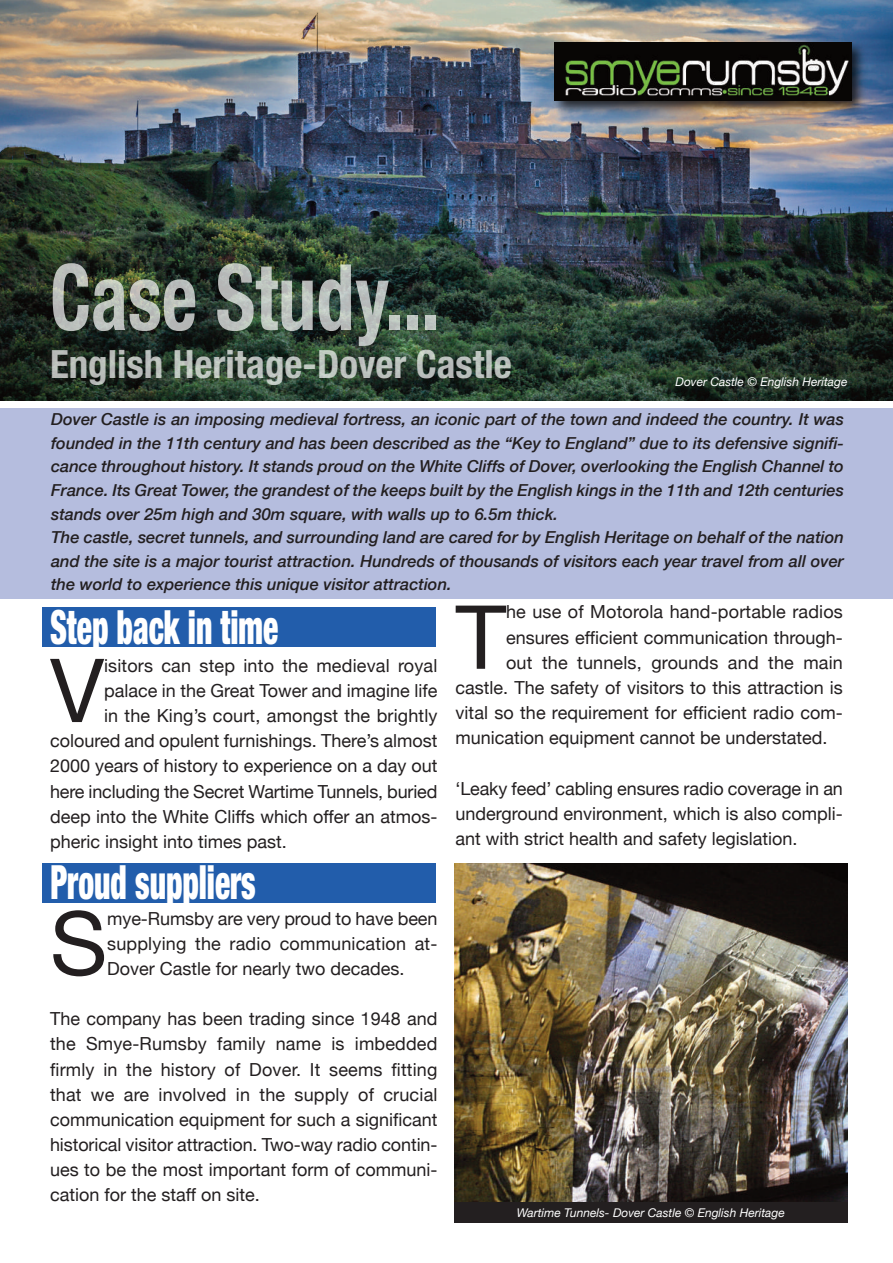
<style>
.page{position:relative;width:893px;height:1263px;background:#fff}
.page>*{position:absolute;margin:0;border:0;box-sizing:border-box;transform-origin:0 0}
.t1{font:700 condensed 91.8px "Helvetica Neue";color:rgb(255 255 255/.7);scale:.83 1}
.t2{font:88.5px "Helvetica Neue";color:#231f20}
.t3{font:900 condensed 47.25px "Helvetica Neue";color:#fff;scale:.67 1}
.t4{font:700 condensed 39px "Helvetica Neue";color:rgb(255 255 255/.7)}
.t5{font:18px/25.2px "Helvetica Neue";color:#231f20;text-align:justify}
.t6{font:italic 500 16.5px/23.5px "Helvetica Neue";color:#231f20}
.t7{font:italic 12px "Helvetica Neue";color:#fff}
</style>
<div class="page">
<img style="left:0;top:0;width:893px;height:400px">
<div style="left:0;top:409px;width:893px;height:190px;background:#b5bdde"></div>
<img style="left:548px;top:36px;width:323px;height:84px">
<img style="left:555px;top:43px;width:296px;height:58px">
<div style="left:43px;top:607px;width:393px;height:40px;background:#225dab"></div>
<div style="left:43px;top:863px;width:393px;height:40px;background:#225dab"></div>
<img style="left:454px;top:863px;width:393px;height:339px">
<div style="left:454px;top:1202px;width:393px;height:21px;background:#231f20"></div>
<h1 class="t1" style="left:50px;top:221px;width:471px">Case Study...</h1>
<h3 class="t4" style="left:50px;top:332px;width:463px">English Heritage-Dover Castle</h3>
<p class="t7" style="left:676px;top:375px;width:173px">Dover Castle © English Heritage</p>
<p class="t6" style="left:51px;top:407px;width:794px">Dover Castle is an imposing medieval fortress, an iconic part of the town and indeed the country. It was founded in the 11th century and has been described as the “Key to England” due to its defensive signifi&shy;cance throughout history. It stands proud on the White Cliffs of Dover, overlooking the English Channel to France. Its Great Tower, the grandest of the keeps built by the English kings in the 11th and 12th centuries stands over 25m high and 30m square, with walls up to 6.5m thick.<br>The castle, secret tunnels, and surrounding land are cared for by English Heritage on behalf of the nation and the site is a major tourist attraction. Hundreds of thousands of visitors each year travel from all over the world to experience this unique visitor attraction.</p>
<h3 class="t3" style="left:50px;top:588px;width:342px">Step back in time</h3>
<h2 class="t2" style="left:50px;top:638px;width:56px">V</h2>
<p class="t5" style="left:104px;top:652px;width:335px">isitors can step into the medieval royal</p>
<p class="t5" style="left:104px;top:678px;width:335px">palace in the Great Tower and imagine life</p>
<p class="t5" style="left:104px;top:703px;width:335px">in the King’s court, amongst the brightly</p>
<p class="t5" style="left:50px;top:728px;width:389px">coloured and opulent furnishings. There’s almost</p>
<p class="t5" style="left:50px;top:753px;width:389px">2000 years of history to experience on a day out</p>
<p class="t5" style="left:50px;top:778px;width:389px">here including the Secret Wartime Tunnels, buried</p>
<p class="t5" style="left:50px;top:803px;width:389px">deep into the White Cliffs which offer an atmos-</p>
<p class="t5" style="left:50px;top:829px;width:238px">pheric insight into times past.</p>
<h3 class="t3" style="left:50px;top:843px;width:308px">Proud suppliers</h3>
<h2 class="t2" style="left:50px;top:891px;width:59px">S</h2>
<p class="t5" style="left:107px;top:905px;width:332px">mye-Rumsby are very proud to have been supplying the radio communication at-Dover Castle for nearly two decades.</p>
<p class="t5" style="left:50px;top:1006px;width:389px">The company has been trading since 1948 and the Smye-Rumsby family name is imbedded firmly in the history of Dover. It seems fitting that we are involved in the supply of crucial communication equipment for such a significant historical visitor attraction. Two-way radio contin&shy;ues to be the most important form of communi&shy;cation for the staff on site.</p>
<h2 class="t2" style="left:455px;top:584px;width:52px">T</h2>
<p class="t5" style="left:506px;top:599px;width:338px">he use of Motorola hand-portable radios</p>
<p class="t5" style="left:506px;top:624px;width:338px">ensures efficient communication through-</p>
<p class="t5" style="left:506px;top:649px;width:338px">out the tunnels, grounds and the main</p>
<p class="t5" style="left:455px;top:675px;width:389px">castle. The safety of visitors to this attraction is</p>
<p class="t5" style="left:455px;top:700px;width:389px">vital so the requirement for efficient radio com-</p>
<p class="t5" style="left:455px;top:725px;width:373px">munication equipment cannot be understated.</p>
<p class="t5" style="left:455px;top:775px;width:389px">‘Leaky feed’ cabling ensures radio coverage in an underground environment, which is also compli&shy;ant with strict health and safety legislation.</p>
<p class="t7" style="left:517px;top:1205px;width:269px">Wartime Tunnels- Dover Castle © English Heritage</p>
</div>
